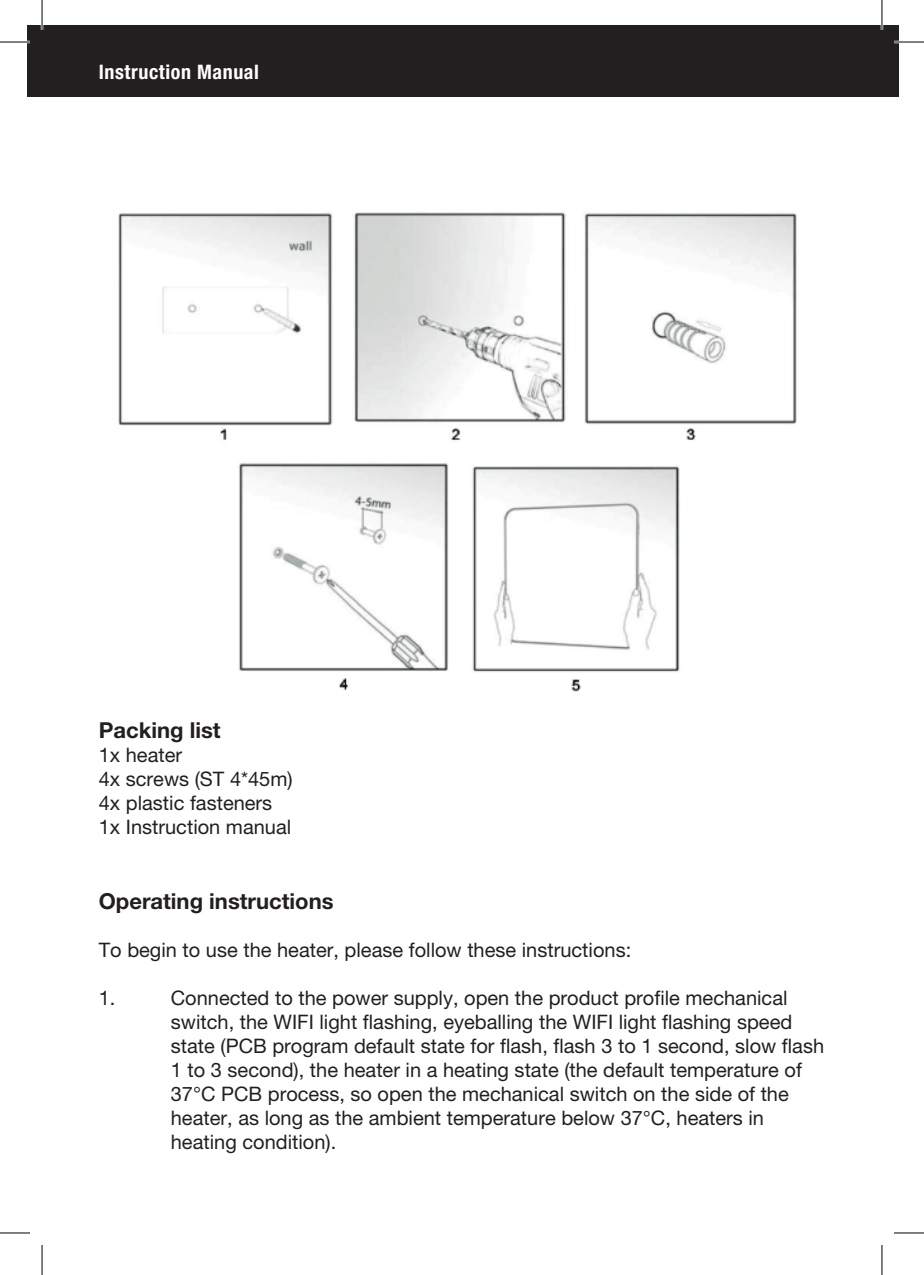
<style>
.page{position:relative;width:924px;height:1275px;background:#fff}
.page>*{position:absolute;margin:0;border:0;box-sizing:border-box;transform-origin:0 0}
.t1{font:700 22px "Helvetica Neue LT Pro";color:#231f20}
.t2{font:20px/24px "Helvetica Neue LT Pro";color:#231f20}
.t3{font:700 condensed 20px "Helvetica Neue LT Std";letter-spacing:.03em;color:#fff}
</style>
<div class="page">
<div style="left:27px;top:25px;width:871px;height:72px;background:#231f20"></div>
<img style="left:118px;top:212px;width:679px;height:480px">
<hr style="left:0;top:41px;width:30px;height:2px;background:#fff">
<hr style="left:893px;top:41px;width:30px;height:2px;background:#fff">
<hr style="left:41px;top:0;width:2px;height:30px;background:#fff">
<hr style="left:880px;top:0;width:2px;height:30px;background:#fff">
<hr style="left:0;top:42px;width:30px;height:1px;background:#000">
<hr style="left:893px;top:42px;width:30px;height:1px;background:#000">
<hr style="left:0;top:1232px;width:30px;height:1px;background:#000">
<hr style="left:893px;top:1232px;width:30px;height:1px;background:#000">
<hr style="left:42px;top:0;width:1px;height:30px;background:#000">
<hr style="left:42px;top:1245px;width:1px;height:30px;background:#000">
<hr style="left:881px;top:0;width:1px;height:30px;background:#000">
<hr style="left:881px;top:1245px;width:1px;height:30px;background:#000">
<p class="t3" style="left:99px;top:60px;width:162px">Instruction Manual</p>
<p class="t1" style="left:99px;top:717px;width:123px">Packing list</p>
<p class="t2" style="left:99px;top:743px;width:195px">1x heater<br>4x screws (ST 4*45m)<br>4x plastic fasteners<br>1x Instruction manual</p>
<p class="t1" style="left:99px;top:887px;width:236px">Operating instructions</p>
<p class="t2" style="left:99px;top:937px;width:533px">To begin to use the heater, please follow these instructions:</p>
<p class="t2" style="left:99px;top:985px;width:18px">1.</p>
<p class="t2" style="left:171px;top:985px;width:654px">Connected to the power supply, open the product profile mechanical switch, the WIFI light flashing, eyeballing the WIFI light flashing speed state (PCB program default state for flash, flash 3 to 1 second, slow flash 1 to 3 second), the heater in a heating state (the default temperature of 37°C PCB process, so open the mechanical switch on the side of the heater, as long as the ambient temperature below 37°C, heaters in heating condition).</p>
</div>
